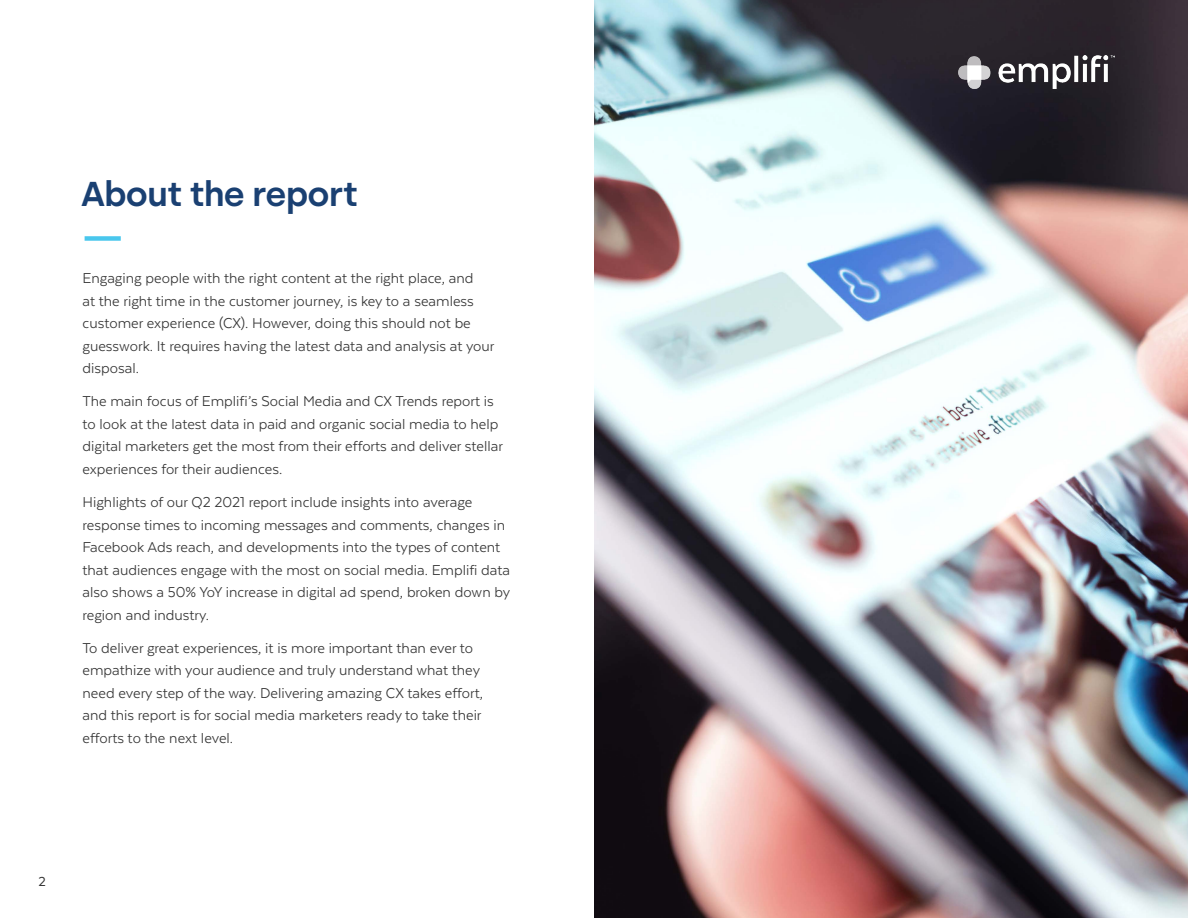
<style>
.page{position:relative;width:1188px;height:918px;background:#fff}
.page>*{position:absolute;margin:0;border:0;box-sizing:border-box;transform-origin:0 0}
.Page_Headline{font:600 34.5px "Silka";letter-spacing:-.025em;color:#1a4072}
.Body_Copy{font:16.5px/22.5px "Texta";color:#333}
.Page_Headline-2{font:15px "Texta";color:#333}
</style>
<div class="page">
<img style="left:594px;top:0;width:594px;height:918px">
<img style="left:958px;top:55px;width:156px;height:33px">
<div style="left:85px;top:236px;width:36px;height:5px;background:#49c7ed"></div>
<p class="Page_Headline" style="left:81px;top:173px;width:279px">About the report</p>
<p class="Body_Copy" style="left:82px;top:267px;width:413px">Engaging people with the right content at the right place, and<br>at the right time in the customer journey, is key to a seamless customer experience (CX). However, doing this should not be guesswork. It requires having the latest data and analysis at your disposal.</p>
<p class="Body_Copy" style="left:82px;top:390px;width:422px">The main focus of Emplifi’s Social Media and CX Trends report is to look at the latest data in paid and organic social media to help digital marketers get the most from their efforts and deliver stellar experiences for their audiences.</p>
<p class="Body_Copy" style="left:82px;top:491px;width:429px">Highlights of our Q2 2021 report include insights into average response times to incoming messages and comments, changes in Facebook Ads reach, and developments into the types of content that audiences engage with the most on social media. Emplifi data also shows a 50% YoY increase in digital ad spend, broken down by region and industry.</p>
<p class="Body_Copy" style="left:82px;top:637px;width:402px">To deliver great experiences, it is more important than ever to empathize with your audience and truly understand what they need every step of the way. Delivering amazing CX takes effort, and this report is for social media marketers ready to take their efforts to the next level.</p>
<p class="Page_Headline-2" style="left:38px;top:874px;width:9px">2</p>
</div>
